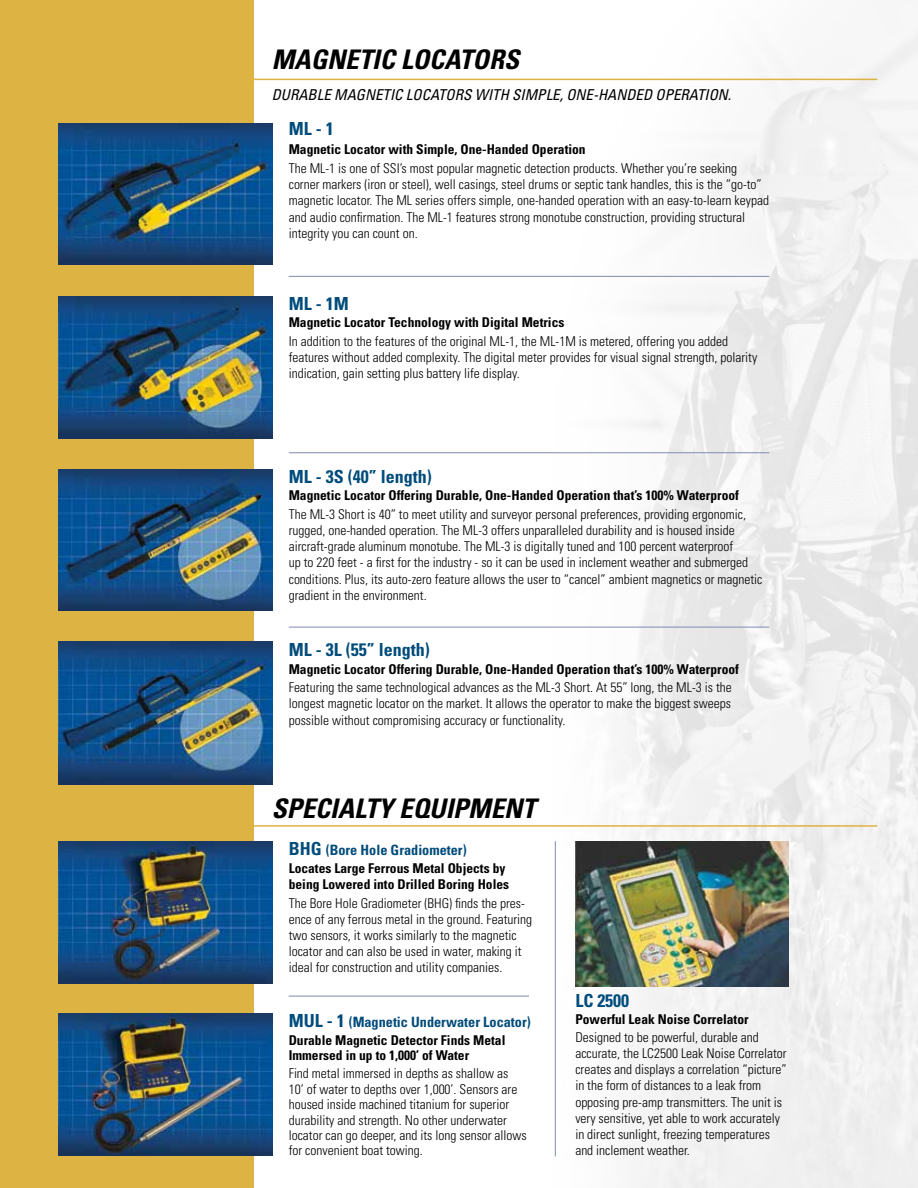
<style>
.page{position:relative;width:918px;height:1188px;background:#fff}
.page>*{position:absolute;margin:0;border:0;box-sizing:border-box;transform-origin:0 0}
.t1{font:italic 700 condensed 27px "Univers";color:#000}
.t2{font:700 condensed 18px "Univers";color:#004c7b}
.t3{font:italic condensed 15px "Univers";color:#000}
.t4{font:700 condensed 14.25px "Univers";color:#004c7b}
.t5{font:300 condensed 13.5px/16.2px "Univers";color:#000}
.t6{font:700 condensed 13.5px/14.5px "Univers";color:#000}
.s1{font-size:18px}
</style>
<div class="page">
<img style="left:253px;top:0;width:665px;height:1188px">
<div style="left:0;top:0;width:253px;height:1188px;background:#ddb343"></div>
<hr style="left:253px;top:79px;width:624px;height:1px;background:#ddb343">
<hr style="left:289px;top:276px;width:480px;height:1px;background:#7d8cad">
<hr style="left:289px;top:452px;width:480px;height:1px;background:#7d8cad">
<hr style="left:289px;top:627px;width:480px;height:1px;background:#7d8cad">
<hr style="left:289px;top:996px;width:240px;height:1px;background:#7d8cad">
<hr style="left:253px;top:825px;width:624px;height:2px;background:#ddb343">
<img style="left:59px;top:123px;width:214px;height:142px">
<img style="left:59px;top:296px;width:214px;height:142px">
<img style="left:59px;top:469px;width:214px;height:142px">
<img style="left:59px;top:642px;width:214px;height:142px">
<img style="left:59px;top:841px;width:214px;height:142px">
<img style="left:59px;top:1014px;width:214px;height:141px">
<img style="left:575px;top:841px;width:214px;height:146px">
<hr style="left:555px;top:841px;width:1px;height:315px;background:#7d8cad">
<h1 class="t1" style="left:272px;top:43px;width:249px">MAGNETIC LOCATORS</h1>
<p class="t3" style="left:272px;top:85px;width:461px">DURABLE MAGNETIC LOCATORS WITH SIMPLE, ONE-HANDED OPERATION.</p>
<h2 class="t2" style="left:289px;top:118px;width:46px">ML - 1</h2>
<p class="t6" style="left:289px;top:142px;width:298px">Magnetic Locator with Simple, One-Handed Operation</p>
<p class="t5" style="left:289px;top:160px;width:482px">The ML-1 is one of SSI’s most popular magnetic detection products. Whether you’re seeking corner markers (iron or steel), well casings, steel drums or septic tank handles, this is the “go-to” magnetic locator. The ML series offers simple, one-handed operation with an easy-to-learn keypad and audio confirmation. The ML-1 features strong monotube construction, providing structural integrity you can count on.</p>
<h2 class="t2" style="left:289px;top:292px;width:61px">ML - 1M</h2>
<p class="t6" style="left:289px;top:315px;width:277px">Magnetic Locator Technology with Digital Metrics</p>
<p class="t5" style="left:289px;top:333px;width:470px">In addition to the features of the original ML-1, the ML-1M is metered, offering you added features without added complexity. The digital meter provides for visual signal strength, polarity indication, gain setting plus battery life display.</p>
<h2 class="t2" style="left:289px;top:465px;width:144px">ML - 3S (40” length)</h2>
<p class="t6" style="left:289px;top:488px;width:452px">Magnetic Locator Offering Durable, One-Handed Operation that’s 100% Waterproof</p>
<p class="t5" style="left:289px;top:506px;width:475px">The ML-3 Short is 40” to meet utility and surveyor personal preferences, providing ergonomic, rugged, one-handed operation. The ML-3 offers unparalleled durability and is housed inside aircraft-grade aluminum monotube. The ML-3 is digitally tuned and 100 percent waterproof<br>up to 220 feet - a first for the industry - so it can be used in inclement weather and submerged conditions. Plus, its auto-zero feature allows the user to “cancel” ambient magnetics or magnetic gradient in the environment.</p>
<h2 class="t2" style="left:289px;top:638px;width:142px">ML - 3L (55” length)</h2>
<p class="t6" style="left:289px;top:661px;width:452px">Magnetic Locator Offering Durable, One-Handed Operation that’s 100% Waterproof</p>
<p class="t5" style="left:289px;top:679px;width:445px;text-align:justify">Featuring the same technological advances as the ML-3 Short. At 55” long, the ML-3 is the longest magnetic locator on the market. It allows the operator to make the biggest sweeps possible without compromising accuracy or functionality.</p>
<h1 class="t1" style="left:272px;top:791px;width:265px">SPECIALTY EQUIPMENT</h1>
<p class="t4" style="left:289px;top:841px;width:179px"><span class="s1">BHG</span> (Bore Hole Gradiometer)</p>
<p class="t6" style="left:289px;top:860px;width:222px;line-height:16.2px">Locates Large Ferrous Metal Objects by being Lowered into Drilled Boring Holes</p>
<p class="t5" style="left:289px;top:895px;width:245px">The Bore Hole Gradiometer (BHG) finds the pres&shy;ence of any ferrous metal in the ground. Featuring two sensors, it works similarly to the magnetic locator and can also be used in water, making it ideal for construction and utility companies.</p>
<p class="t4" style="left:289px;top:1014px;width:244px"><span class="s1">MUL - 1</span> (Magnetic Underwater Locator)</p>
<p class="t6" style="left:289px;top:1033px;width:218px">Durable Magnetic Detector Finds Metal<br>Immersed in up to 1,000’ of Water</p>
<p class="t5" style="left:289px;top:1066px;width:240px;line-height:15.5px">Find metal immersed in depths as shallow as<br>10’ of water to depths over 1,000’. Sensors are housed inside machined titanium for superior durability and strength. No other underwater locator can go deeper, and its long sensor allows for convenient boat towing.</p>
<h2 class="t2" style="left:575px;top:989px;width:55px">LC 2500</h2>
<p class="t5" style="left:575px;top:1029px;width:213px">Designed to be powerful, durable and accurate, the LC2500 Leak Noise Correlator creates and displays a correlation “picture” in the form of distances to a leak from opposing pre-amp transmitters. The unit is very sensitive, yet able to work accurately in direct sunlight, freezing temperatures and inclement weather.</p>
<p class="t6" style="left:575px;top:1012px;width:175px">Powerful Leak Noise Correlator</p>
</div>
